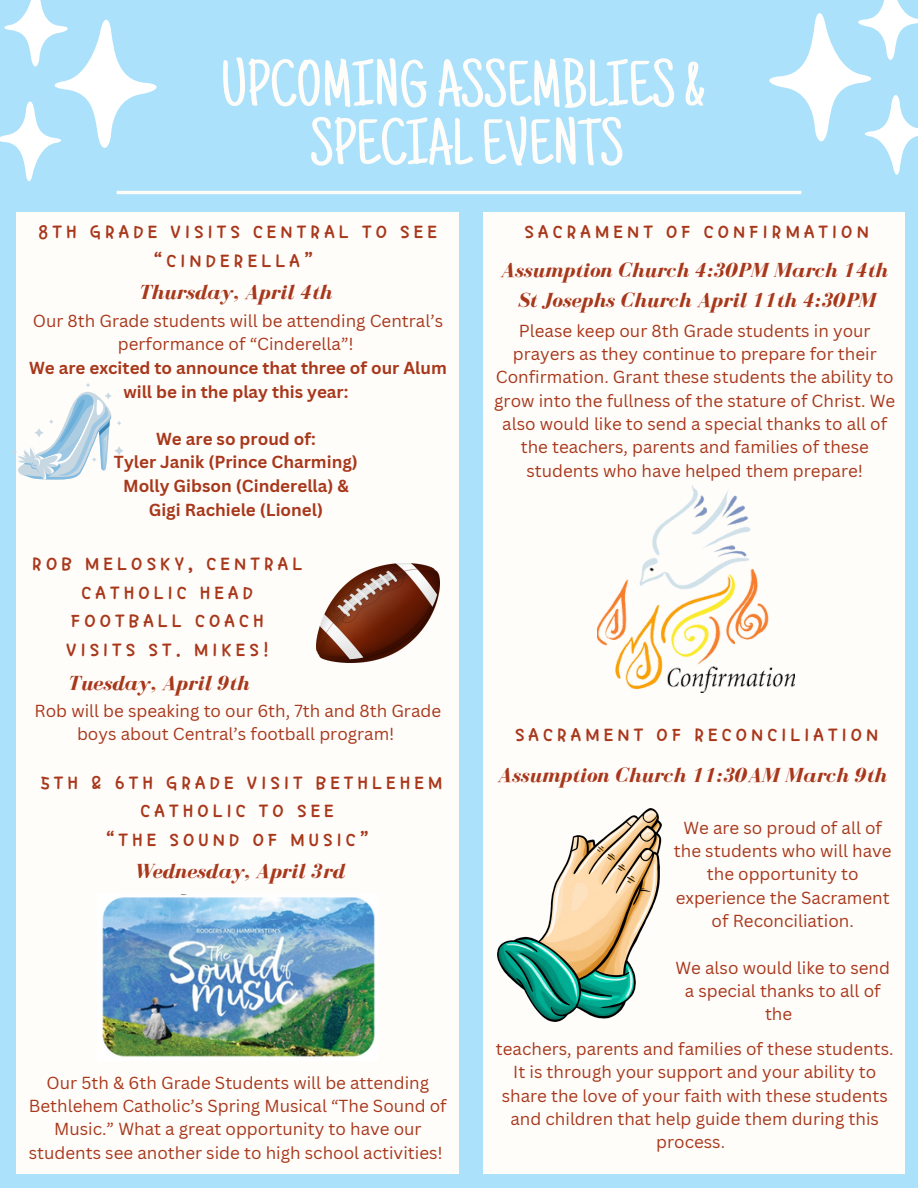
<style>
.page{position:relative;width:918px;height:1188px;background:#abe1fa}
.page>*{position:absolute;margin:0;border:0;box-sizing:border-box;transform-origin:0 0}
.t1{font:66px/58.5px "Just Another Hand";color:#fffdfa;text-align:center}
.t2{font:italic 700 21px "Bodoni FLF";color:#a8381c}
.t3{font:20.85px/28.5px "TT Dalpangi R";letter-spacing:.185em;color:#a8381c;text-align:center}
.t4{font:16.95px/23.4px "Canva Sans";color:#a8381c;text-align:center}
.t5{font:700 16.95px/23.7px "Canva Sans";color:#a8381c;text-align:center}
</style>
<div class="page">
<hr style="left:117px;top:191px;width:684px;height:3px;background:#fffdfa">
<div style="left:17px;top:212px;width:442px;height:962px;background:#fffdfa"></div>
<div style="left:483px;top:212px;width:422px;height:962px;background:#fffdfa"></div>
<svg style="left:769px;top:0;width:149px;height:175px"></svg>
<svg style="left:0;top:0;width:157px;height:182px"></svg>
<img style="left:497px;top:809px;width:164px;height:212px">
<img style="left:102px;top:894px;width:273px;height:163px">
<img style="left:598px;top:486px;width:196px;height:207px">
<svg style="left:13px;top:383px;width:111px;height:98px"></svg>
<img style="left:317px;top:564px;width:123px;height:99px">
<p class="t1" style="left:220px;top:63px;width:485px">UPCOMING ASSEMBLIES&amp;<br>SPECIALEVENTS</p>
<h3 class="t3" style="left:39px;top:217px;width:400px">8TH GRADE VISITS CENTRAL TO SEE “CINDERELLA”</h3>
<h3 class="t2" style="left:138px;top:281px;width:195px">Thursday, April 4th</h3>
<p class="t4" style="left:33px;top:308px;width:412px">Our 8th Grade students will be attending Central’s performance of “Cinderella”!</p>
<p class="t5" style="left:29px;top:355px;width:419px">We are excited to announce that three of our Alum will be in the play this year:</p>
<h3 class="t5" style="left:114px;top:426px;width:245px">We are so proud of:<br>Tyler Janik (Prince Charming)<br>Molly Gibson (Cinderella) &amp;<br>Gigi Rachiele (Lionel)</h3>
<p class="t3" style="left:32px;top:549px;width:272px">ROB MELOSKY, CENTRAL<br>CATHOLIC HEAD<br>FOOTBALL COACH<br>VISITS ST. MIKES!</p>
<p class="t2" style="left:68px;top:671px;width:183px">Tuesday, April 9th</p>
<p class="t4" style="left:35px;top:699px;width:408px">Rob will be speaking to our 6th, 7th and 8th Grade boys about Central’s football program!</p>
<p class="t3" style="left:41px;top:768px;width:403px">5TH &amp; 6TH GRADE VISIT BETHLEHEM<br>CATHOLIC TO SEE<br>“THE SOUND OF MUSIC”</p>
<h3 class="t2" style="left:133px;top:860px;width:213px">Wednesday, April 3rd</h3>
<p class="t4" style="left:29px;top:1070px;width:419px">Our 5th &amp; 6th Grade Students will be attending Bethlehem Catholic’s Spring Musical “The Sound of Music.” What a great opportunity to have our students see another side to high school activities!</p>
<h3 class="t3" style="left:525px;top:217px;width:346px">SACRAMENT OF CONFIRMATION</h3>
<p class="t2" style="left:501px;top:259px;width:388px">Assumption Church 4:30PM March 14th</p>
<p class="t2" style="left:518px;top:289px;width:360px">St Josephs Church April 11th 4:30PM</p>
<h2 class="t4" style="left:494px;top:318px;width:402px">Please keep our 8th Grade students in your prayers as they continue to prepare for their Confirmation. Grant these students the ability to grow into the fullness of the stature of Christ. We also would like to send a special thanks to all of the teachers, parents and families of these students who have helped them prepare!</h2>
<p class="t3" style="left:515px;top:720px;width:365px">SACRAMENT OF RECONCILIATION</p>
<p class="t2" style="left:498px;top:763px;width:390px">Assumption Church 11:30AM March 9th</p>
<h4 class="t4" style="left:674px;top:815px;width:219px">We are so proud of all of the students who will have the opportunity to experience the Sacrament of Reconciliation.</h4>
<h2 class="t4" style="left:675px;top:955px;width:216px">We also would like to send a special thanks to all of the</h2>
<p class="t4" style="left:496px;top:1037px;width:399px">teachers, parents and families of these students.<br>It is through your support and your ability to share the love of your faith with these students and children that help guide them during this process.</p>
</div>
